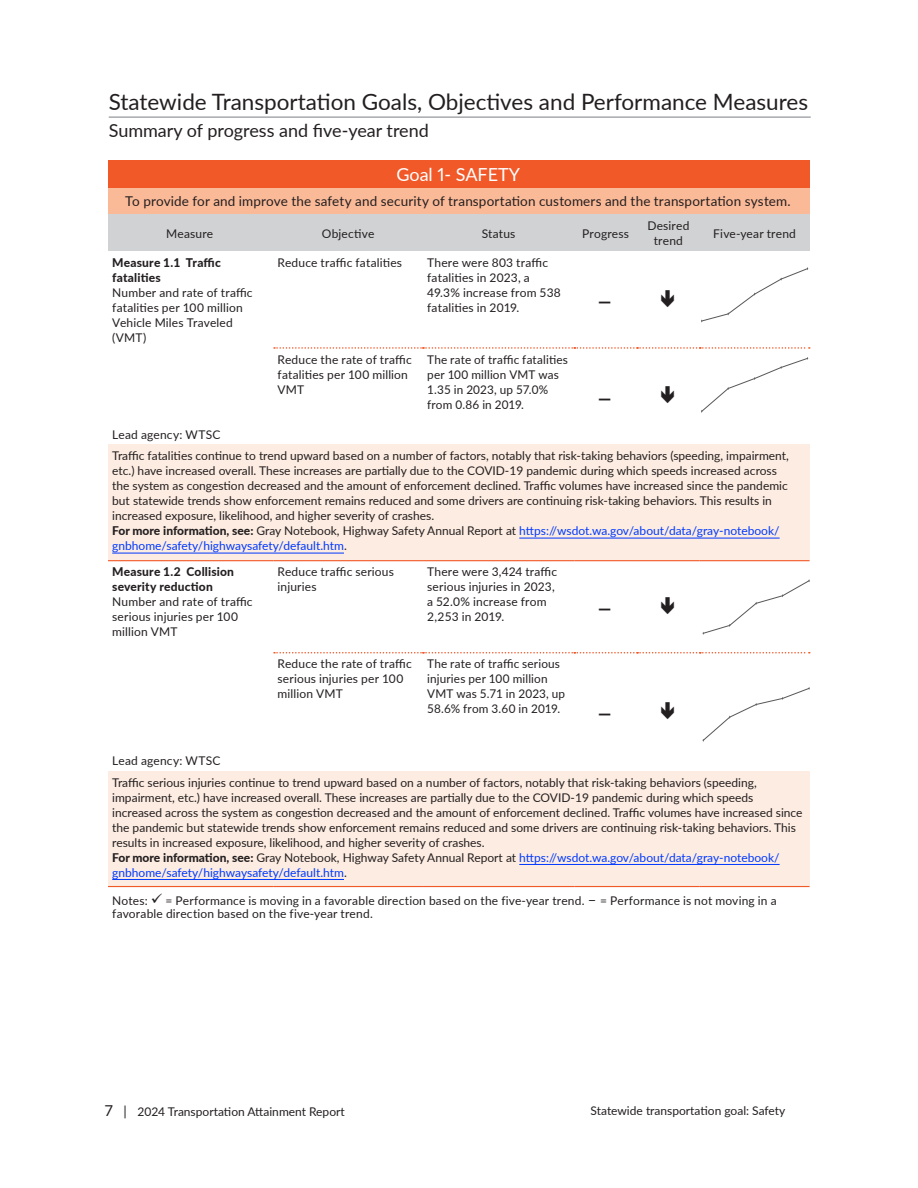
<style>
.page{position:relative;width:918px;height:1188px;background:#fff}
.page>*{position:absolute;margin:0;border:0;box-sizing:border-box;transform-origin:0 0}
.t1{font:28.5px "Lato";color:#231f20}
.t2{font:22.5px "Lato";color:#231f20}
.t3{font:18px "Lato";color:#231f20}
.t4{font:18px "Lato";color:#fff}
.t5{font:13.5px "Lato";letter-spacing:.01em;color:#231f20}
.t6{font:12px/15px "Lato";color:#231f20}
.t7{font:12px/15px "Lato";color:#0039ff}
.t8{font:800 12px/15px "Lato";letter-spacing:.015em;color:#231f20}
.s1{font-weight:800;color:#231f20}
.s2{color:#231f20}
.s3{font-size:15px}
.s4{font-size:13.5px}
</style>
<div class="page">
<div style="left:108px;top:161px;width:702px;height:27px;background:#f15929"></div>
<div style="left:108px;top:188px;width:702px;height:27px;background:#fab997"></div>
<div style="left:108px;top:215px;width:165px;height:36px;background:#d1d2d4"></div>
<div style="left:273px;top:215px;width:150px;height:36px;background:#d1d2d4"></div>
<div style="left:423px;top:215px;width:151px;height:36px;background:#d1d2d4"></div>
<div style="left:574px;top:215px;width:63px;height:36px;background:#d1d2d4"></div>
<div style="left:637px;top:215px;width:63px;height:36px;background:#d1d2d4"></div>
<div style="left:700px;top:215px;width:110px;height:36px;background:#d1d2d4"></div>
<div style="left:108px;top:445px;width:702px;height:116px;background:#fdece1"></div>
<div style="left:108px;top:771px;width:702px;height:116px;background:#fdece1"></div>
<svg style="left:274px;top:652px;width:536px;height:2px"></svg>
<svg style="left:274px;top:347px;width:536px;height:2px"></svg>
<hr style="left:108px;top:560px;width:165px;height:1px;background:#f15929">
<hr style="left:273px;top:560px;width:150px;height:1px;background:#f15929">
<hr style="left:423px;top:560px;width:151px;height:1px;background:#f15929">
<hr style="left:574px;top:560px;width:63px;height:1px;background:#f15929">
<hr style="left:637px;top:560px;width:63px;height:1px;background:#f15929">
<hr style="left:700px;top:560px;width:110px;height:1px;background:#f15929">
<hr style="left:108px;top:886px;width:165px;height:1px;background:#f15929">
<hr style="left:273px;top:886px;width:150px;height:1px;background:#f15929">
<hr style="left:423px;top:886px;width:151px;height:1px;background:#f15929">
<hr style="left:574px;top:886px;width:63px;height:1px;background:#f15929">
<hr style="left:637px;top:886px;width:63px;height:1px;background:#f15929">
<hr style="left:700px;top:886px;width:110px;height:1px;background:#f15929">
<hr style="left:519px;top:538px;width:261px;height:1px;background:#0039ff">
<hr style="left:112px;top:553px;width:232px;height:1px;background:#0039ff">
<hr style="left:519px;top:864px;width:261px;height:1px;background:#0039ff">
<hr style="left:112px;top:879px;width:232px;height:1px;background:#0039ff">
<hr style="left:109px;top:116px;width:702px;height:2px;background:#a8a9ad">
<svg style="left:701px;top:267px;width:107px;height:56px"></svg>
<svg style="left:701px;top:357px;width:107px;height:56px"></svg>
<svg style="left:702px;top:579px;width:108px;height:56px"></svg>
<svg style="left:702px;top:687px;width:108px;height:55px"></svg>
<h1 class="t2" style="left:109px;top:86px;width:701px">Statewide Transportation Goals, Objectives and Performance Measures</h1>
<h2 class="t3" style="left:109px;top:118px;width:322px">Summary of progress and five-year trend</h2>
<h1 class="t4" style="left:396px;top:162px;width:125px">Goal 1- SAFETY</h1>
<p class="t5" style="left:125px;top:192px;width:667px">To provide for and improve the safety and security of transportation customers and the transportation system.</p>
<p class="t6" style="left:166px;top:225px;width:48px">Measure</p>
<p class="t6" style="left:322px;top:225px;width:54px">Objective</p>
<p class="t6" style="left:482px;top:225px;width:35px">Status</p>
<p class="t6" style="left:582px;top:225px;width:48px">Progress</p>
<p class="t6" style="left:647px;top:218px;width:44px;text-align:center">Desired trend</p>
<p class="t6" style="left:713px;top:225px;width:84px">Five-year trend</p>
<p class="t8" style="left:112px;top:254px;width:110px">Measure 1.1 Traffic fatalities</p>
<p class="t6" style="left:112px;top:284px;width:142px">Number and rate of traffic fatalities per 100 million<br>Vehicle Miles Traveled</p>
<p class="t6" style="left:112px;top:329px;width:36px">(VMT)</p>
<p class="t6" style="left:278px;top:254px;width:126px">Reduce traffic fatalities</p>
<p class="t6" style="left:427px;top:254px;width:135px">There were 803 traffic fatalities in 2023, a<br>49.3% increase from 538 fatalities in 2019.</p>
<p class="t1" style="left:597px;top:280px;width:18px">–</p>
<p class="t6" style="left:112px;top:426px;width:110px">Lead agency: WTSC</p>
<p class="t6" style="left:278px;top:351px;width:136px">Reduce the rate of traffic fatalities per 100 million</p>
<p class="t6" style="left:278px;top:381px;width:28px">VMT</p>
<p class="t6" style="left:427px;top:351px;width:142px">The rate of traffic fatalities per 100 million VMT was</p>
<p class="t6" style="left:427px;top:381px;width:123px">1.35 in 2023, up 57.0% from 0.86 in 2019.</p>
<p class="t1" style="left:597px;top:377px;width:18px">–</p>
<p class="t6" style="left:112px;top:448px;width:678px">Traffic fatalities continue to trend upward based on a number of factors, notably that risk-taking behaviors (speeding, impairment, etc.) have increased overall. These increases are partially due to the COVID-19 pandemic during which speeds increased across the system as congestion decreased and the amount of enforcement declined. Traffic volumes have increased since the pandemic but statewide trends show enforcement remains reduced and some drivers are continuing risk-taking behaviors. This results in increased exposure, likelihood, and higher severity of crashes.</p>
<p class="t7" style="left:112px;top:523px;width:669px"><span class="s1">For more information, see:</span> <span class="s2">Gray Notebook, Highway Safety Annual Report at</span> https://wsdot.wa.gov/about/data/gray-notebook/ gnbhome/safety/highwaysafety/default.htm<span class="s2">.</span></p>
<p class="t8" style="left:112px;top:564px;width:123px">Measure 1.2 Collision severity reduction</p>
<p class="t6" style="left:112px;top:594px;width:142px">Number and rate of traffic serious injuries per 100 million VMT</p>
<p class="t6" style="left:278px;top:564px;width:118px">Reduce traffic serious injuries</p>
<p class="t6" style="left:427px;top:564px;width:132px">There were 3,424 traffic serious injuries in 2023, a 52.0% increase from<br>2,253 in 2019.</p>
<p class="t1" style="left:597px;top:587px;width:18px">–</p>
<p class="t6" style="left:112px;top:753px;width:110px">Lead agency: WTSC</p>
<p class="t6" style="left:278px;top:656px;width:136px">Reduce the rate of traffic serious injuries per 100 million VMT</p>
<p class="t6" style="left:427px;top:656px;width:140px">The rate of traffic serious injuries per 100 million<br>VMT was 5.71 in 2023, up<br>58.6% from 3.60 in 2019.</p>
<p class="t1" style="left:597px;top:693px;width:18px">–</p>
<p class="t6" style="left:112px;top:774px;width:692px">Traffic serious injuries continue to trend upward based on a number of factors, notably that risk-taking behaviors (speeding, impairment, etc.) have increased overall. These increases are partially due to the COVID-19 pandemic during which speeds increased across the system as congestion decreased and the amount of enforcement declined. Traffic volumes have increased since the pandemic but statewide trends show enforcement remains reduced and some drivers are continuing risk-taking behaviors. This results in increased exposure, likelihood, and higher severity of crashes.</p>
<p class="t7" style="left:112px;top:849px;width:669px"><span class="s1">For more information, see:</span> <span class="s2">Gray Notebook, Highway Safety Annual Report at</span> https://wsdot.wa.gov/about/data/gray-notebook/ gnbhome/safety/highwaysafety/default.htm<span class="s2">.</span></p>
<p class="t6" style="left:112px;top:893px;width:666px;line-height:13.5px">Notes: ✓ = Performance is moving in a favorable direction based on the five-year trend. <span class="s3">–</span> = Performance is not moving in a favorable direction based on the five-year trend.</p>
<p class="t6" style="left:105px;top:1104px;width:242px"><span class="s3">7</span> <span class="s4">|</span> 2024 Transportation Attainment Report</p>
<p class="t6" style="left:591px;top:1103px;width:196px">Statewide transportation goal: Safety</p>
</div>
